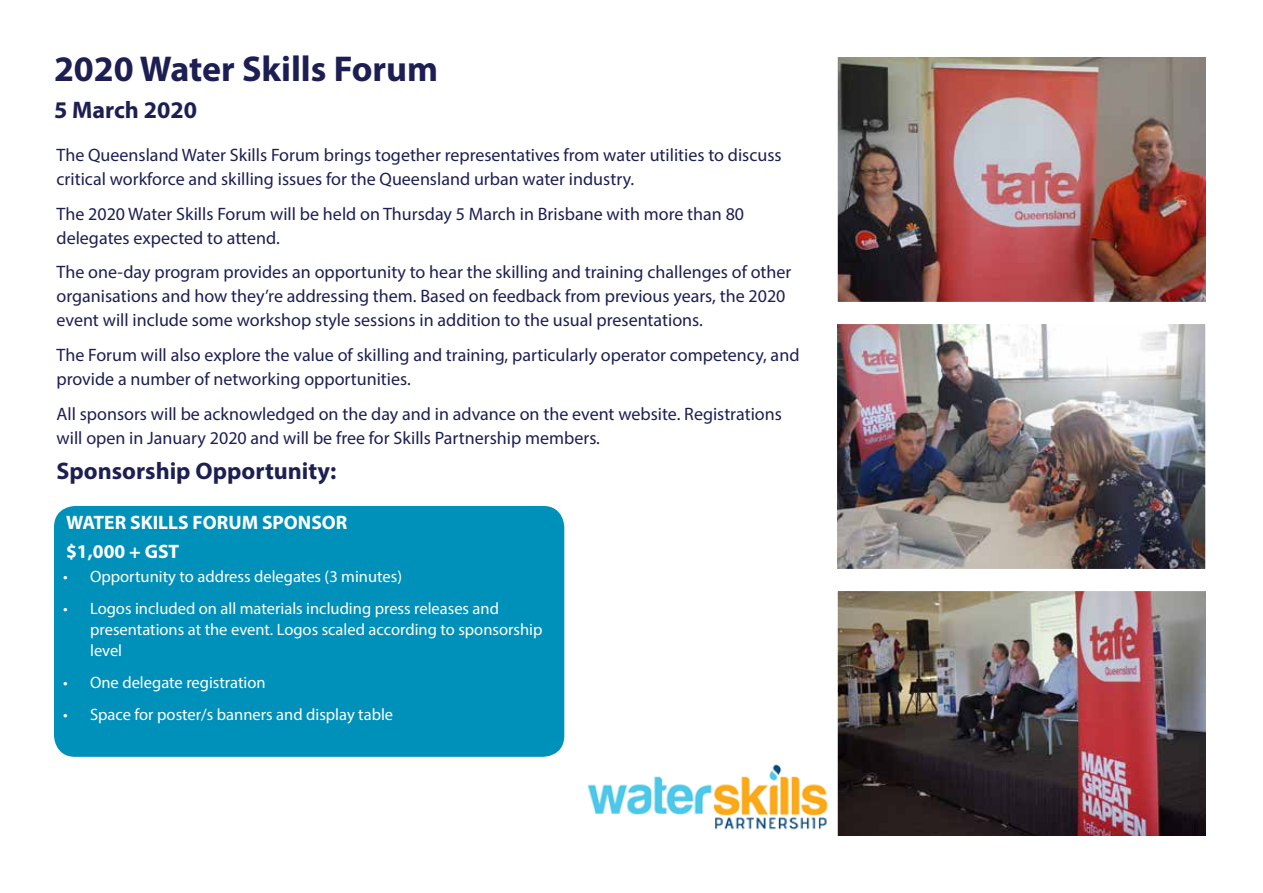
<style>
.page{position:relative;width:1263px;height:893px;background:#fff}
.page>*{position:absolute;margin:0;border:0;box-sizing:border-box;transform-origin:0 0}
.t1{font:700 36px "Myriad Pro";color:#1d1f53}
.t2{font:700 24px "Myriad Pro";color:#1d1f53}
.t3{font:700 19.5px/29.5px "Myriad Pro";color:#fff}
.t4{font:18px/24px "Myriad Pro";color:#1d1f53}
.t5{font:16.5px/21px "Myriad Pro";color:#fff}
</style>
<div class="page">
<div style="left:54px;top:506px;width:510px;height:251px;background:#0091ba;border-radius:21px"></div>
<img style="left:587px;top:764px;width:241px;height:66px">
<img style="left:839px;top:592px;width:366px;height:243px">
<div style="left:835px;top:588px;width:374px;height:251px;border:3px solid #fff"></div>
<img style="left:838px;top:325px;width:366px;height:243px">
<div style="left:834px;top:321px;width:374px;height:251px;border:3px solid #fff"></div>
<img style="left:839px;top:58px;width:366px;height:243px">
<div style="left:835px;top:54px;width:374px;height:251px;border:3px solid #fff"></div>
<h1 class="t1" style="left:54px;top:45px;width:386px">2020 Water Skills Forum</h1>
<h2 class="t2" style="left:54px;top:95px;width:145px">5 March 2020</h2>
<p class="t4" style="left:57px;top:142px;width:726px">The Queensland Water Skills Forum brings together representatives from water utilities to discuss critical workforce and skilling issues for the Queensland urban water industry.</p>
<p class="t4" style="left:57px;top:201px;width:689px">The 2020 Water Skills Forum will be held on Thursday 5 March in Brisbane with more than 80 delegates expected to attend.</p>
<p class="t4" style="left:57px;top:260px;width:736px">The one-day program provides an opportunity to hear the skilling and training challenges of other organisations and how they’re addressing them. Based on feedback from previous years, the 2020 event will include some workshop style sessions in addition to the usual presentations.</p>
<p class="t4" style="left:57px;top:343px;width:744px">The Forum will also explore the value of skilling and training, particularly operator competency, and provide a number of networking opportunities.</p>
<p class="t4" style="left:57px;top:402px;width:727px">All sponsors will be acknowledged on the day and in advance on the event website. Registrations will open in January 2020 and will be free for Skills Partnership members.</p>
<h2 class="t2" style="left:57px;top:455px;width:281px">Sponsorship Opportunity:</h2>
<p class="t3" style="left:66px;top:507px;width:283px">WATER SKILLS FORUM SPONSOR $1,000 + GST</p>
<p class="t5" style="left:63px;top:566px;width:340px">• Opportunity to address delegates (3 minutes)</p>
<p class="t5" style="left:90px;top:598px;width:454px;text-indent:-27px">• Logos included on all materials including press releases and presentations at the event. Logos scaled according to sponsorship level</p>
<p class="t5" style="left:63px;top:672px;width:204px">• One delegate registration</p>
<p class="t5" style="left:63px;top:703px;width:332px">• Space for poster/s banners and display table</p>
</div>
